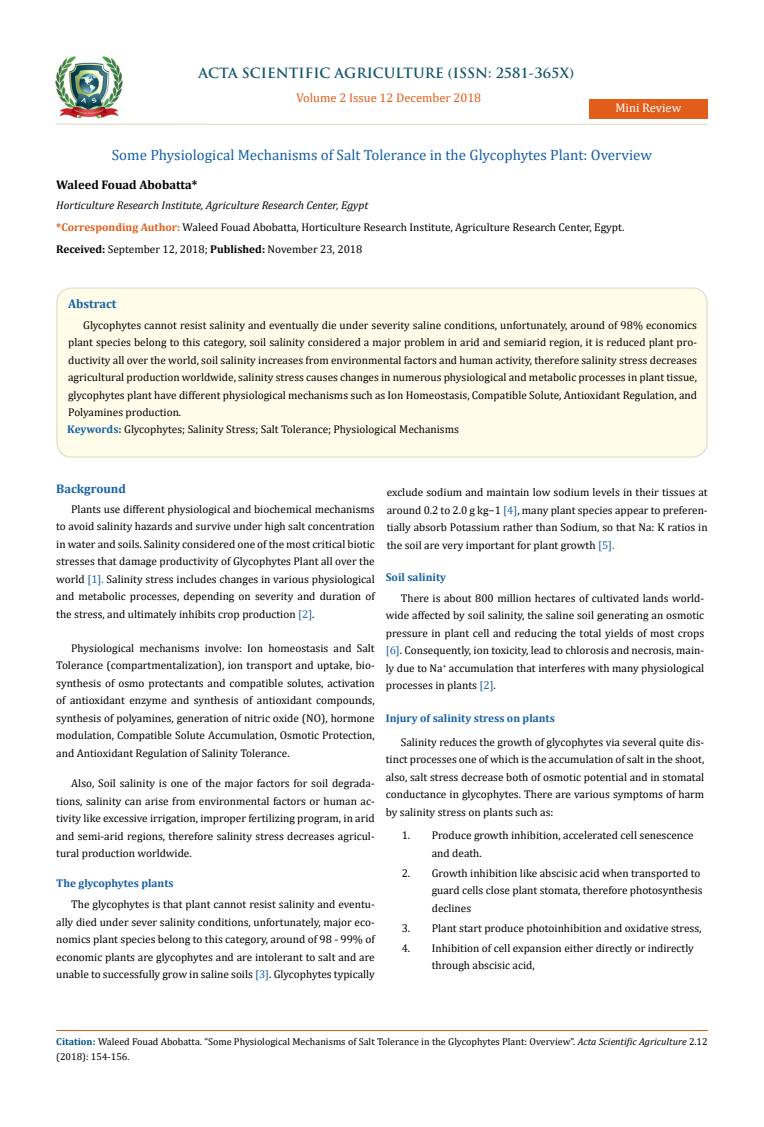
<style>
.page{position:relative;width:764px;height:1127px;background:#fff}
.page>*{position:absolute;margin:0;border:0;box-sizing:border-box;transform-origin:0 0}
.t1{font:15px "Cambria";color:#1560a6}
.t2{font:700 13.75px "Trajan Pro";color:#0e546a}
.t3{font:12.5px "Cambria";color:#e05d1a}
.t4{font:700 12.5px "Cambria";color:#000}
.t5{font:700 12.5px "Cambria";color:#1560a6}
.t6{font:12.5px "Cambria";color:#fff}
.t7{font:11.25px/17.5px "Cambria";color:#000;text-align:justify}
.t8{font:700 11.25px "Cambria";color:#1560a6}
.t9{font:10px/15px "Cambria";color:#000}
.s1{font-style:italic}
.s2{font-weight:700;color:#e05d1a}
.s3{font-weight:700}
.s4{font-weight:700;color:#1560a6}
.s5{font-weight:700;color:#0e546a}
.s6{color:#1560a6}
.s7{font-weight:700;color:#035089}
</style>
<div class="page">
<img style="left:56px;top:57px;width:66px;height:61px">
<div style="left:589px;top:99px;width:118px;height:20px;background:#e05d1a"></div>
<div style="left:57px;top:288px;width:650px;height:169px;background:#fffde9;border-radius:15px"></div>
<div style="left:56px;top:287px;width:652px;height:170px;border:1px solid #e0dfcd;border-radius:15px"></div>
<hr style="left:56px;top:1030px;width:651px;height:1px;background:#e05d1a">
<hr style="left:56px;top:123px;width:651px;height:2px;background:#e0dfcd">
<p class="t2" style="left:199px;top:64px;width:377px">ACTA SCIENTIFIC AGRICULTURE (ISSN: 2581-365X)</p>
<p class="t3" style="left:296px;top:91px;width:186px">Volume 2 Issue 12 December 2018</p>
<p class="t6" style="left:615px;top:100px;width:67px">Mini Review</p>
<h1 class="t1" style="left:112px;top:146px;width:542px">Some Physiological Mechanisms of Salt Tolerance in the Glycophytes Plant: Overview</h1>
<p class="t4" style="left:56px;top:176px;width:143px">Waleed Fouad Abobatta*</p>
<p class="t7" style="left:56px;top:194px;width:570px;line-height:21.5px"><span class="s1">Horticulture Research Institute, Agriculture Research Center, Egypt<br></span><span class="s2">*Corresponding Author:</span> Waleed Fouad Abobatta, Horticulture Research Institute, Agriculture Research Center, Egypt.</p>
<p class="t7" style="left:56px;top:240px;width:308px"><span class="s3">Received:</span> September 12, 2018; <span class="s3">Published:</span> November 23, 2018</p>
<p class="t5" style="left:68px;top:295px;width:50px">Abstract</p>
<p class="t7" style="left:68px;top:316px;width:630px;text-indent:15px">Glycophytes cannot resist salinity and eventually die under severity saline conditions, unfortunately, around of 98% economics plant species belong to this category, soil salinity considered a major problem in arid and semiarid region, it is reduced plant pro&shy;ductivity all over the world, soil salinity increases from environmental factors and human activity, therefore salinity stress decreases agricultural production worldwide, salinity stress causes changes in numerous physiological and metabolic processes in plant tissue, glycophytes plant have different physiological mechanisms such as Ion Homeostasis, Compatible Solute, Antioxidant Regulation, and Polyamines production.</p>
<p class="t7" style="left:67px;top:420px;width:393px"><span class="s4">Keywords</span><span class="s5">:</span> Glycophytes; Salinity Stress; Salt Tolerance; Physiological Mechanisms</p>
<p class="t5" style="left:56px;top:480px;width:71px">Background</p>
<p class="t7" style="left:56px;top:500px;width:320px;text-indent:15px">Plants use different physiological and biochemical mechanisms to avoid salinity hazards and survive under high salt concentration in water and soils. Salinity considered one of the most critical biotic stresses that damage productivity of Glycophytes Plant all over the world <span class="s6">[1].</span> Salinity stress includes changes in various physiological and metabolic processes, depending on severity and duration of the stress, and ultimately inhibits crop production <span class="s6">[2]</span>.</p>
<p class="t7" style="left:56px;top:639px;width:320px;text-indent:15px">Physiological mechanisms involve: Ion homeostasis and Salt Tolerance (compartmentalization), ion transport and uptake, bio&shy;synthesis of osmo protectants and compatible solutes, activation of antioxidant enzyme and synthesis of antioxidant compounds, synthesis of polyamines, generation of nitric oxide (NO), hormone modulation, Compatible Solute Accumulation, Osmotic Protection, and Antioxidant Regulation of Salinity Tolerance.</p>
<p class="t7" style="left:56px;top:774px;width:320px;text-indent:15px">Also, Soil salinity is one of the major factors for soil degrada&shy;tions, salinity can arise from environmental factors or human ac&shy;tivity like excessive irrigation, improper fertilizing program, in arid and semi-arid regions, therefore salinity stress decreases agricul&shy;tural production worldwide.</p>
<p class="t8" style="left:56px;top:875px;width:119px">The glycophytes plants</p>
<p class="t7" style="left:56px;top:895px;width:320px;text-indent:15px">The glycophytes is that plant cannot resist salinity and eventu&shy;ally died under sever salinity conditions, unfortunately, major eco&shy;nomics plant species belong to this category, around of 98 - 99% of economic plants are glycophytes and are intolerant to salt and are unable to successfully grow in saline soils <span class="s6">[3]</span>. Glycophytes typically</p>
<p class="t7" style="left:387px;top:483px;width:322px">exclude sodium and maintain low sodium levels in their tissues at around 0.2 to 2.0 g kg−1 <span class="s6">[4]</span>, many plant species appear to preferen&shy;tially absorb Potassium rather than Sodium, so that Na: K ratios in the soil are very important for plant growth <span class="s6">[5].</span></p>
<p class="t8" style="left:386px;top:569px;width:62px">Soil salinity</p>
<p class="t7" style="left:386px;top:589px;width:320px;text-indent:15px">There is about 800 million hectares of cultivated lands world&shy;wide affected by soil salinity, the saline soil generating an osmotic pressure in plant cell and reducing the total yields of most crops <span class="s6">[6]</span>. Consequently, ion toxicity, lead to chlorosis and necrosis, main&shy;ly due to Na<sup>+</sup> accumulation that interferes with many physiological processes in plants <span class="s6">[2]</span>.</p>
<p class="t8" style="left:386px;top:710px;width:171px">Injury of salinity stress on plants</p>
<p class="t7" style="left:386px;top:733px;width:320px;text-indent:15px">Salinity reduces the growth of glycophytes via several quite dis&shy;tinct processes one of which is the accumulation of salt in the shoot, also, salt stress decrease both of osmotic potential and in stomatal conductance in glycophytes. There are various symptoms of harm by salinity stress on plants such as:</p>
<p class="t7" style="left:432px;top:826px;width:263px;text-indent:-30px">1. Produce growth inhibition, accelerated cell senescence and death.</p>
<p class="t7" style="left:432px;top:864px;width:272px;text-align:left;text-indent:-30px">2. Growth inhibition like abscisic acid when transported to guard cells close plant stomata, therefore photosynthesis declines</p>
<p class="t7" style="left:402px;top:919px;width:301px">3. Plant start produce photoinhibition and oxidative stress,</p>
<p class="t7" style="left:432px;top:939px;width:264px;text-indent:-30px">4. Inhibition of cell expansion either directly or indirectly through abscisic acid,</p>
<p class="t9" style="left:56px;top:1034px;width:653px"><span class="s7">Citation:</span> Waleed Fouad Abobatta. “Some Physiological Mechanisms of Salt Tolerance in the Glycophytes Plant: Overview”. <span class="s1">Acta Scientific Agriculture</span> 2.12 (2018): 154-156.</p>
</div>
